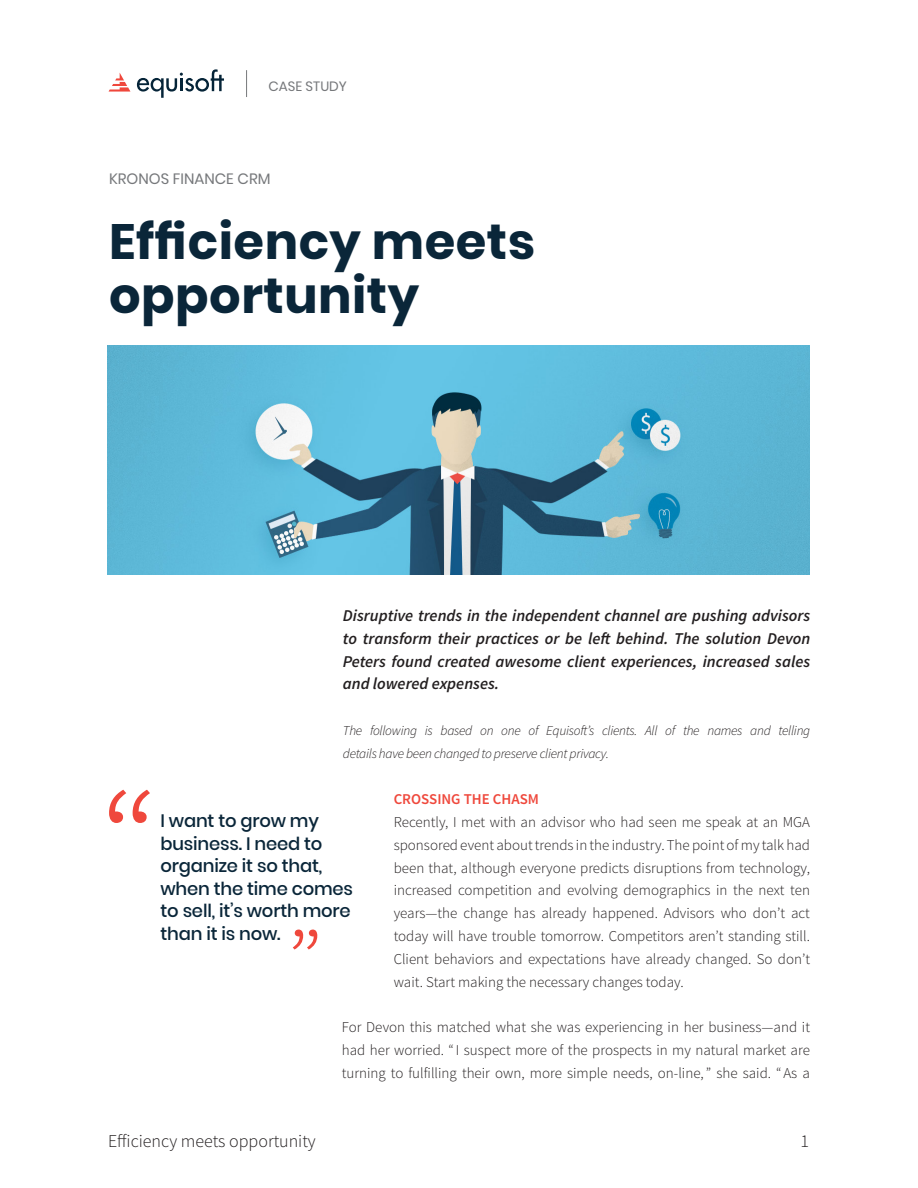
<style>
.page{position:relative;width:918px;height:1188px;background:#fff}
.page>*{position:absolute;margin:0;border:0;box-sizing:border-box;transform-origin:0 0}
.t1{font:700 49.5px/54px "Poppins";letter-spacing:.01em;color:#0a2639}
.t2{font:500 18px/22.5px "Poppins";letter-spacing:-.01em;color:#0a2639}
.t3{font:300 18px "Source Sans Pro";color:#231f20}
.t4{font:italic 600 16.5px/22.8px "Source Sans Pro";color:#231f20;text-align:justify}
.t5{font:300 15px/22.8px "Source Sans Pro";color:#231f20;text-align:justify}
.t6{font:15px "Poppins";color:#76787b}
.t7{font:600 15px "Source Sans Pro";color:#ef483c}
.t8{font:italic 300 13.5px/22.8px "Source Sans Pro";letter-spacing:-.02em;color:#231f20}
.t9{font:13.5px "Poppins";color:#76787b}
</style>
<div class="page">
<svg style="left:246px;top:70px;width:1px;height:27px"></svg>
<img style="left:107px;top:346px;width:702px;height:229px">
<svg style="left:137px;top:69px;width:87px;height:29px"></svg>
<svg style="left:109px;top:73px;width:21px;height:19px"></svg>
<svg style="left:109px;top:790px;width:41px;height:33px"></svg>
<svg style="left:293px;top:930px;width:24px;height:20px"></svg>
<p class="t9" style="left:269px;top:78px;width:80px">CASE STUDY</p>
<p class="t6" style="left:109px;top:170px;width:163px">KRONOS FINANCE CRM</p>
<h1 class="t1" style="left:109px;top:215px;width:428px">Efficiency meets opportunity</h1>
<p class="t4" style="left:343px;top:604px;width:469px">Disruptive trends in the independent channel are pushing advisors to transform their practices or be left behind. The solution Devon Peters found created awesome client experiences, increased sales and lowered expenses.</p>
<p class="t8" style="left:343px;top:719px;width:469px">The following is based on one of Equisoft’s clients. All of the names and telling details have been changed to preserve client privacy.</p>
<p class="t7" style="left:394px;top:790px;width:147px">CROSSING THE CHASM</p>
<p class="t5" style="left:394px;top:811px;width:418px">Recently, I met with an advisor who had seen me speak at an MGA sponsored event about trends in the industry. The point of my talk had been that, although everyone predicts disruptions from technology, increased competition and evolving demographics in the next ten years—the change has already happened. Advisors who don’t act today will have trouble tomorrow. Competitors aren’t standing still.<br>Client behaviors and expectations have already changed. So don’t wait. Start making the necessary changes today.</p>
<p class="t5" style="left:342px;top:1016px;width:470px">For Devon this matched what she was experiencing in her business—and it had her worried. “I suspect more of the prospects in my natural market are turning to fulfilling their own, more simple needs, on-line,” she said. “As a</p>
<p class="t2" style="left:161px;top:810px;width:194px">I want to grow my business. I need to organize it so that, when the time comes to sell, it’s worth more than it is now.</p>
<p class="t3" style="left:108px;top:1130px;width:209px">Efficiency meets opportunity</p>
<p class="t3" style="left:801px;top:1130px;width:10px">1</p>
</div>
